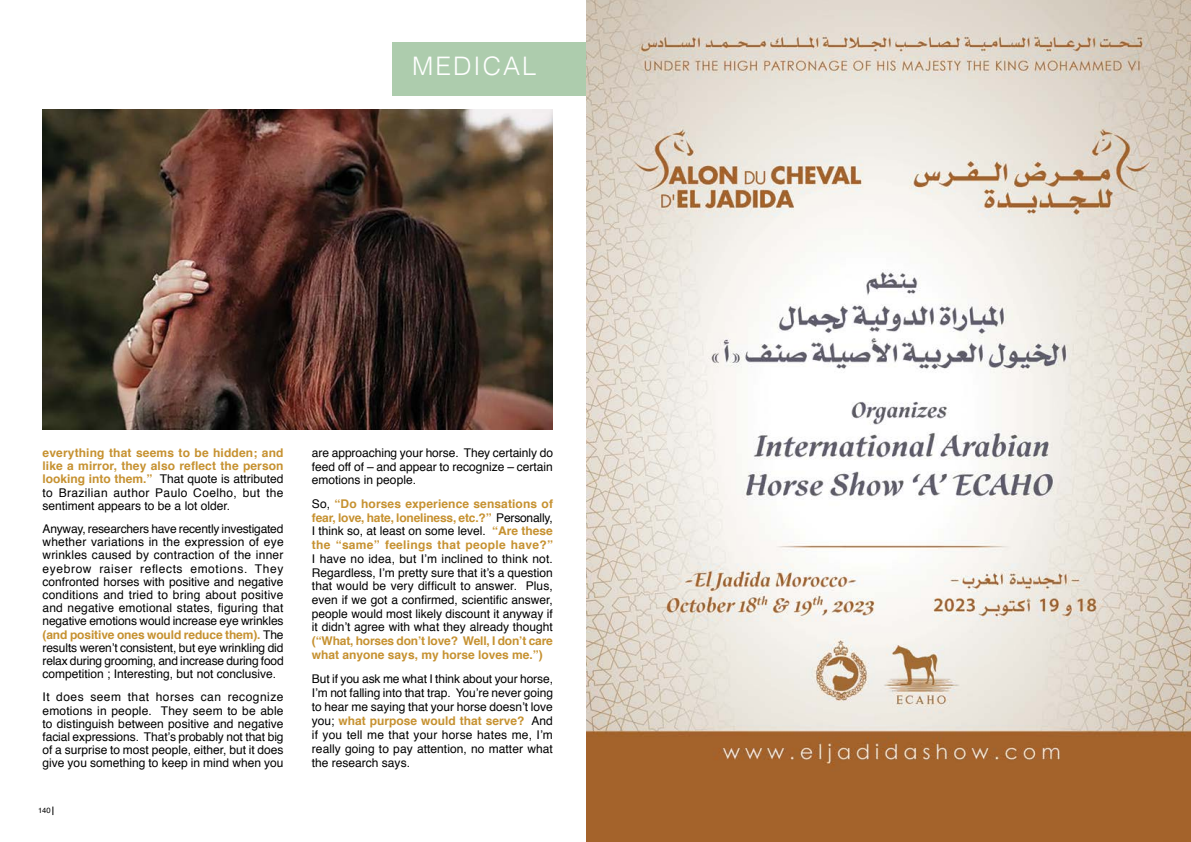
<style>
.page{position:relative;width:1191px;height:842px;background:#fff}
.page>*{position:absolute;margin:0;border:0;box-sizing:border-box;transform-origin:0 0}
.t1{font:300 25.5px "Helvetica";letter-spacing:.08em;color:#fff}
.t2{font:12px/13.2px "Helvetica";color:#000;text-align:justify}
.t3{font:700 12px/13.2px "Helvetica";letter-spacing:.01em;color:#c69130;text-align:justify}
.t4{font:7.6px "Helvetica";color:#000}
.s1{font-weight:400;color:#000}
.s2{font-weight:700;color:#c69130}
</style>
<div class="page">
<img style="left:43px;top:109px;width:510px;height:320px">
<div style="left:392px;top:43px;width:204px;height:53px;background:#adccad"></div>
<img style="left:587px;top:0;width:604px;height:842px">
<h1 class="t1" style="left:412px;top:46px;width:126px">MEDICAL</h1>
<p class="t3" style="left:43px;top:446px;width:243px">everything that seems to be hidden; and like a mirror, they also reflect the person looking into them.” <span class="s1">That quote is attributed to Brazilian author Paulo Coelho, but the sentiment appears to be a lot older.</span></p>
<p class="t2" style="left:43px;top:522px;width:243px">Anyway, researchers have recently investigated whether variations in the expression of eye wrinkles caused by contraction of the inner eyebrow raiser reflects emotions. They confronted horses with positive and negative conditions and tried to bring about positive and negative emotional states, figuring that negative emotions would increase eye wrinkles <span class="s2">(and positive ones would reduce them).</span> The results weren’t consistent, but eye wrinkling did relax during grooming, and increase during food competition ; Interesting, but not conclusive.</p>
<p class="t2" style="left:43px;top:691px;width:243px">It does seem that horses can recognize emotions in people. They seem to be able to distinguish between positive and negative facial expressions. That’s probably not that big of a surprise to most people, either, but it does give you something to keep in mind when you</p>
<p class="t4" style="left:38px;top:805px;width:14px">140</p>
<p class="t2" style="left:312px;top:446px;width:243px;line-height:13.7px">are approaching your horse. They certainly do feed off of – and appear to recognize – certain emotions in people.</p>
<p class="t3" style="left:312px;top:497px;width:243px;line-height:13.7px"><span class="s1">So,</span> “Do horses experience sensations of fear, love, hate, loneliness, etc.?” <span class="s1">Personally, I think so, at least on some level.</span> “Are these the “same” feelings that people have?”</p>
<p class="t2" style="left:312px;top:552px;width:242px;line-height:13.7px">I have no idea, but I’m inclined to think not.<br>Regardless, I’m pretty sure that it’s a question that would be very difficult to answer. Plus, even if we got a confirmed, scientific answer, people would most likely discount it anyway if it didn’t agree with what they already thought</p>
<p class="t3" style="left:312px;top:634px;width:242px;line-height:13.7px">(“What, horses don’t love? Well, I don’t care what anyone says, my horse loves me.”)</p>
<p class="t2" style="left:312px;top:672px;width:243px;line-height:14px">But if you ask me what I think about your horse, I’m not falling into that trap. You’re never going to hear me saying that your horse doesn’t love you; <span class="s2">what purpose would that serve?</span> And if you tell me that your horse hates me, I’m really going to pay attention, no matter what the research says.</p>
</div>
